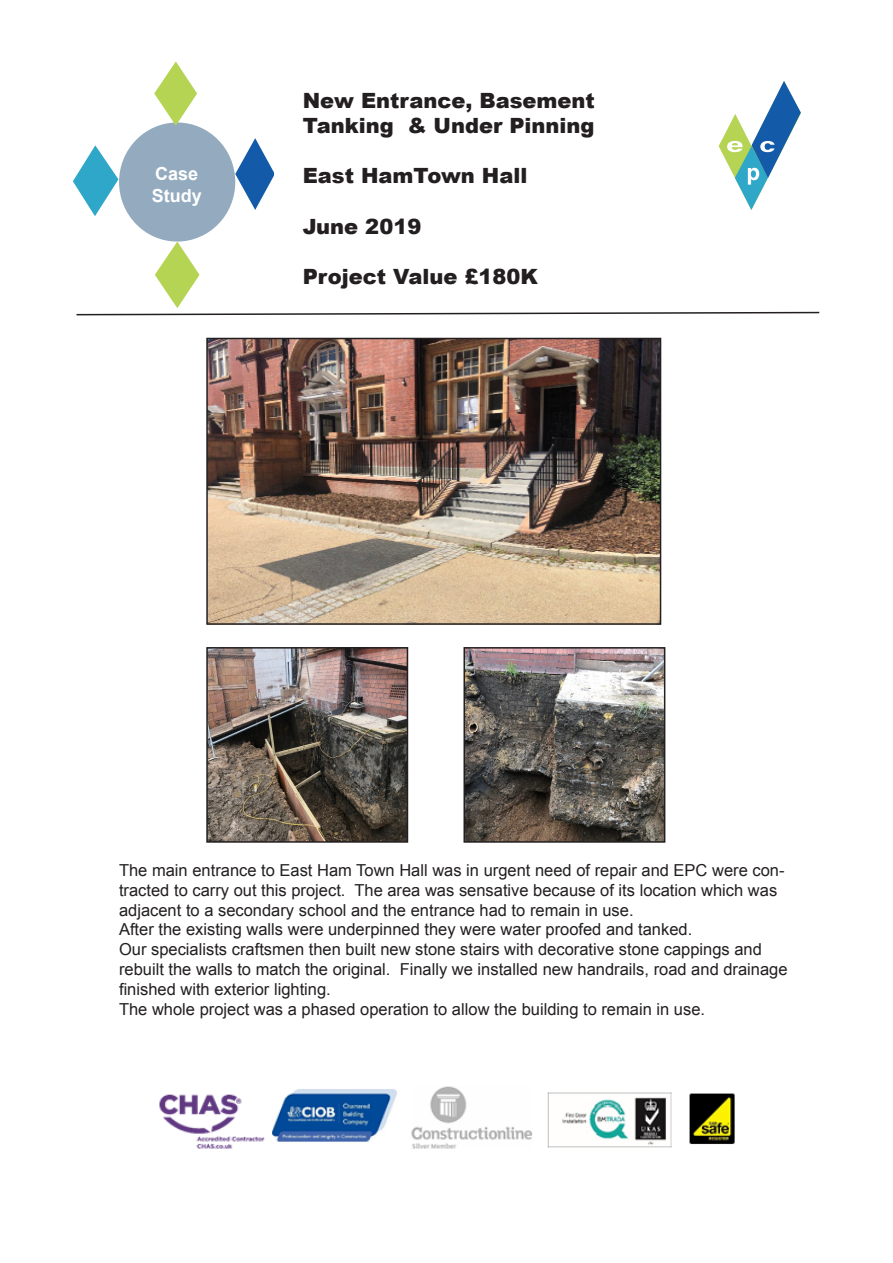
<style>
.page{position:relative;width:893px;height:1263px;background:#fff}
.page>*{position:absolute;margin:0;border:0;box-sizing:border-box;transform-origin:0 0}
.t1{font:900 21px "Arial";color:#231f20}
.t2{font:700 18px "Arial";color:#fff}
.t3{font:16.5px/19.8px "Arial";color:#231f20}
</style>
<div class="page">
<div style="left:119px;top:122px;width:116px;height:120px;background:#94abbf;border-radius:50%"></div>
<svg style="left:719px;top:81px;width:82px;height:129px"></svg>
<svg style="left:154px;top:61px;width:43px;height:65px"></svg>
<svg style="left:76px;top:242px;width:744px;height:74px"></svg>
<svg style="left:235px;top:138px;width:39px;height:72px"></svg>
<svg style="left:73px;top:145px;width:45px;height:71px"></svg>
<div style="left:274px;top:67px;width:415px;height:222px;background:#fff"></div>
<img style="left:159px;top:1086px;width:576px;height:63px">
<img style="left:209px;top:341px;width:449px;height:281px">
<div style="left:206px;top:338px;width:455px;height:287px;border:2px solid #231f20"></div>
<img style="left:209px;top:650px;width:196px;height:190px">
<div style="left:206px;top:647px;width:202px;height:196px;border:2px solid #231f20"></div>
<img style="left:466px;top:650px;width:196px;height:190px">
<div style="left:463px;top:647px;width:202px;height:196px;border:2px solid #231f20"></div>
<p class="t2" style="left:155px;top:162px;width:45px">Case</p>
<p class="t2" style="left:152px;top:184px;width:52px">Study</p>
<p class="t1" style="left:303px;top:85px;width:294px">New Entrance, Basement</p>
<p class="t1" style="left:303px;top:110px;width:293px">Tanking &amp; Under Pinning</p>
<p class="t1" style="left:303px;top:160px;width:226px">East HamTown Hall</p>
<p class="t1" style="left:303px;top:211px;width:120px">June 2019</p>
<p class="t1" style="left:303px;top:261px;width:237px">Project Value £180K</p>
<p class="t3" style="left:119px;top:860px;width:667px">The main entrance to East Ham Town Hall was in urgent need of repair and EPC were con&shy;tracted to carry out this project. The area was sensative because of its location which was adjacent to a secondary school and the entrance had to remain in use.</p>
<p class="t3" style="left:119px;top:920px;width:575px">After the existing walls were underpinned they were water proofed and tanked.</p>
<p class="t3" style="left:119px;top:940px;width:670px">Our specialists craftsmen then built new stone stairs with decorative stone cappings and rebuilt the walls to match the original. Finally we installed new handrails, road and drainage finished with exterior lighting.</p>
<p class="t3" style="left:119px;top:999px;width:588px">The whole project was a phased operation to allow the building to remain in use.</p>
</div>
